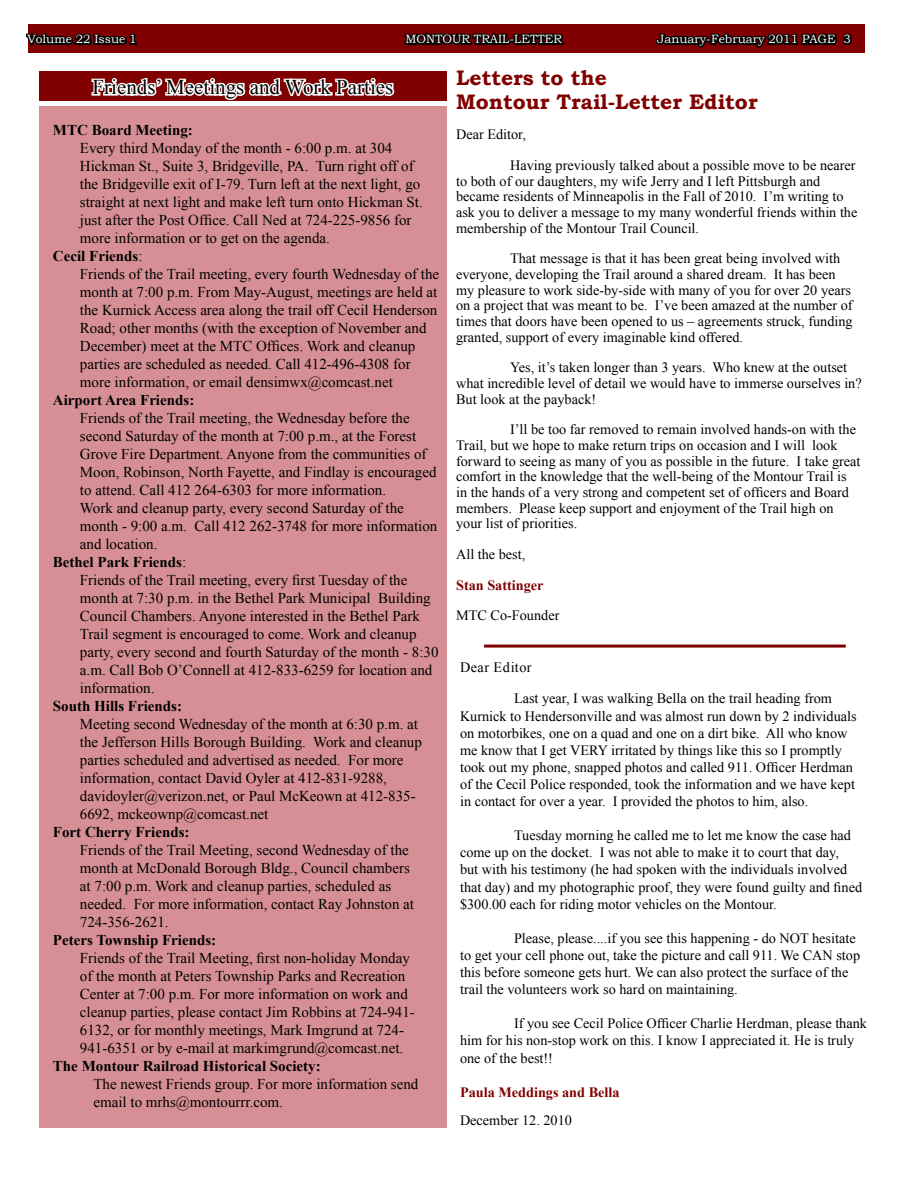
<style>
.page{position:relative;width:918px;height:1188px;background:#fff}
.page>*{position:absolute;margin:0;border:0;box-sizing:border-box;transform-origin:0 0}
.t1{font:700 21px/23.1px "Bookman Old Style";color:#800000}
.t2{font:21px "Times New Roman";color:#000}
.t3{font:15px/18px "Times New Roman";color:#000}
.t4{font:700 15px "Times New Roman";color:#000}
.t5{font:14.25px/17.1px "Times New Roman";color:#000}
.t6{font:700 14.25px "Times New Roman";color:#800000}
.t7{font:12px "Bookman Old Style";color:#fff}
.s1{font-weight:400}
</style>
<div class="page">
<div style="left:39px;top:71px;width:408px;height:30px;background:#800000"></div>
<svg style="left:91px;top:78px;width:304px;height:23px"></svg>
<div style="left:28px;top:24px;width:837px;height:29px;background:#800000"></div>
<svg style="left:26px;top:33px;width:111px;height:13px"></svg>
<svg style="left:404px;top:31px;width:160px;height:16px"></svg>
<svg style="left:655px;top:32px;width:197px;height:16px"></svg>
<div style="left:39px;top:106px;width:408px;height:1022px;background:#d69095"></div>
<hr style="left:484px;top:645px;width:362px;height:3px;background:#800000">
<p class="t7" style="left:28px;top:31px;width:111px">Volume 22 Issue 1</p>
<p class="t7" style="left:406px;top:31px;width:158px">MONTOUR TRAIL-LETTER</p>
<p class="t7" style="left:657px;top:31px;width:195px">January-February 2011 PAGE 3</p>
<h1 class="t2" style="left:93px;top:73px;width:302px">Friends’ Meetings and Work Parties</h1>
<p class="t4" style="left:53px;top:119px;width:141px">MTC Board Meeting:</p>
<p class="t3" style="left:80px;top:138px;width:314px">Every third Monday of the month - 6:00 p.m. at 304</p>
<p class="t3" style="left:80px;top:156px;width:335px">Hickman St., Suite 3, Bridgeville, PA. Turn right off of</p>
<p class="t3" style="left:80px;top:174px;width:342px">the Bridgeville exit of I-79. Turn left at the next light, go</p>
<p class="t3" style="left:80px;top:192px;width:344px">straight at next light and make left turn onto Hickman St.</p>
<p class="t3" style="left:80px;top:210px;width:333px">just after the Post Office. Call Ned at 724-225-9856 for</p>
<p class="t3" style="left:80px;top:228px;width:251px">more information or to get on the agenda.</p>
<p class="t4" style="left:53px;top:245px;width:91px">Cecil Friends<span class="s1">:</span></p>
<p class="t3" style="left:80px;top:264px;width:361px">Friends of the Trail meeting, every fourth Wednesday of the</p>
<p class="t3" style="left:80px;top:282px;width:359px">month at 7:00 p.m. From May-August, meetings are held at</p>
<p class="t3" style="left:80px;top:300px;width:359px">the Kurnick Access area along the trail off Cecil Henderson</p>
<p class="t3" style="left:80px;top:318px;width:348px">Road; other months (with the exception of November and</p>
<p class="t3" style="left:80px;top:336px;width:337px">December) meet at the MTC Offices. Work and cleanup</p>
<p class="t3" style="left:80px;top:354px;width:332px">parties are scheduled as needed. Call 412-496-4308 for</p>
<p class="t3" style="left:80px;top:372px;width:314px">more information, or email densimwx@comcast.net</p>
<p class="t4" style="left:53px;top:389px;width:143px">Airport Area Friends:</p>
<p class="t3" style="left:80px;top:408px;width:331px">Friends of the Trail meeting, the Wednesday before the</p>
<p class="t3" style="left:80px;top:426px;width:338px">second Saturday of the month at 7:00 p.m., at the Forest</p>
<p class="t3" style="left:80px;top:444px;width:348px">Grove Fire Department. Anyone from the communities of</p>
<p class="t3" style="left:80px;top:462px;width:358px">Moon, Robinson, North Fayette, and Findlay is encouraged</p>
<p class="t3" style="left:80px;top:480px;width:308px">to attend. Call 412 264-6303 for more information.</p>
<p class="t3" style="left:80px;top:498px;width:325px">Work and cleanup party, every second Saturday of the</p>
<p class="t3" style="left:80px;top:516px;width:359px">month - 9:00 a.m. Call 412 262-3748 for more information</p>
<p class="t3" style="left:80px;top:534px;width:79px">and location.</p>
<p class="t4" style="left:53px;top:551px;width:135px">Bethel Park Friends<span class="s1">:</span></p>
<p class="t3" style="left:80px;top:570px;width:329px">Friends of the Trail meeting, every first Tuesday of the</p>
<p class="t3" style="left:80px;top:588px;width:352px">month at 7:30 p.m. in the Bethel Park Municipal Building</p>
<p class="t3" style="left:80px;top:606px;width:341px">Council Chambers. Anyone interested in the Bethel Park</p>
<p class="t3" style="left:80px;top:624px;width:338px">Trail segment is encouraged to come. Work and cleanup</p>
<p class="t3" style="left:80px;top:642px;width:360px">party, every second and fourth Saturday of the month - 8:30</p>
<p class="t3" style="left:80px;top:660px;width:354px">a.m. Call Bob O’Connell at 412-833-6259 for location and</p>
<p class="t3" style="left:80px;top:678px;width:76px">information.</p>
<p class="t4" style="left:53px;top:695px;width:131px">South Hills Friends:</p>
<p class="t3" style="left:80px;top:714px;width:343px">Meeting second Wednesday of the month at 6:30 p.m. at the Jefferson Hills Borough Building. Work and cleanup parties scheduled and advertised as needed. For more information, contact David Oyler at 412-831-9288, davidoyler@verizon.net, or Paul McKeown at 412-835- 6692, mckeownp@comcast.net</p>
<p class="t4" style="left:53px;top:821px;width:138px">Fort Cherry Friends:</p>
<p class="t3" style="left:80px;top:840px;width:336px">Friends of the Trail Meeting, second Wednesday of the month at McDonald Borough Bldg., Council chambers at 7:00 p.m. Work and cleanup parties, scheduled as needed. For more information, contact Ray Johnston at 724-356-2621.</p>
<p class="t4" style="left:53px;top:929px;width:165px">Peters Township Friends:</p>
<p class="t3" style="left:80px;top:948px;width:336px">Friends of the Trail Meeting, first non-holiday Monday of the month at Peters Township Parks and Recreation Center at 7:00 p.m. For more information on work and cleanup parties, please contact Jim Robbins at 724-941- 6132, or for monthly meetings, Mark Imgrund at 724- 941-6351 or by e-mail at markimgrund@comcast.net.</p>
<p class="t4" style="left:53px;top:1055px;width:269px">The Montour Railroad Historical Society:</p>
<p class="t3" style="left:93px;top:1074px;width:326px">The newest Friends group. For more information send email to mrhs@montourrr.com.</p>
<h1 class="t1" style="left:456px;top:67px;width:303px">Letters to the<br>Montour Trail-Letter Editor</h1>
<p class="t5" style="left:510px;top:119px;width:347px;line-height:30.8px;text-indent:-54px">Dear Editor,<br>Having previously talked about a possible move to be nearer</p>
<p class="t5" style="left:456px;top:173px;width:403px;line-height:15.6px">to both of our daughters, my wife Jerry and I left Pittsburgh and became residents of Minneapolis in the Fall of 2010. I’m writing to ask you to deliver a message to my many wonderful friends within the membership of the Montour Trail Council.</p>
<p class="t5" style="left:456px;top:250px;width:398px;line-height:15.8px;text-indent:54px">That message is that it has been great being involved with everyone, developing the Trail around a shared dream. It has been my pleasure to work side-by-side with many of you for over 20 years on a project that was meant to be. I’ve been amazed at the number of times that doors have been opened to us – agreements struck, funding granted, support of every imaginable kind offered.</p>
<p class="t5" style="left:456px;top:359px;width:407px;line-height:15.8px;text-indent:54px">Yes, it’s taken longer than 3 years. Who knew at the outset what incredible level of detail we would have to immerse ourselves in?<br>But look at the payback!</p>
<p class="t5" style="left:456px;top:422px;width:406px;line-height:15.8px;text-indent:54px">I’ll be too far removed to remain involved hands-on with the Trail, but we hope to make return trips on occasion and I will look forward to seeing as many of you as possible in the future. I take great comfort in the knowledge that the well-being of the Montour Trail is in the hands of a very strong and competent set of officers and Board members. Please keep support and enjoyment of the Trail high on your list of priorities.</p>
<p class="t5" style="left:456px;top:546px;width:71px">All the best,</p>
<p class="t6" style="left:456px;top:575px;width:89px">Stan Sattinger</p>
<p class="t5" style="left:456px;top:607px;width:105px">MTC Co-Founder</p>
<p class="t5" style="left:514px;top:652px;width:320px;line-height:31.2px;text-indent:-54px">Dear Editor<br>Last year, I was walking Bella on the trail heading from</p>
<p class="t5" style="left:460px;top:707px;width:398px">Kurnick to Hendersonville and was almost run down by 2 individuals on motorbikes, one on a quad and one on a dirt bike. All who know me know that I get VERY irritated by things like this so I promptly took out my phone, snapped photos and called 911. Officer Herdman of the Cecil Police responded, took the information and we have kept in contact for over a year. I provided the photos to him, also.</p>
<p class="t5" style="left:460px;top:827px;width:404px;text-indent:54px">Tuesday morning he called me to let me know the case had come up on the docket. I was not able to make it to court that day,<br>but with his testimony (he had spoken with the individuals involved that day) and my photographic proof, they were found guilty and fined $300.00 each for riding motor vehicles on the Montour.</p>
<p class="t5" style="left:460px;top:929px;width:402px;text-indent:54px">Please, please....if you see this happening - do NOT hesitate to get your cell phone out, take the picture and call 911. We CAN stop this before someone gets hurt. We can also protect the surface of the trail the volunteers work so hard on maintaining.</p>
<p class="t5" style="left:460px;top:1015px;width:408px;text-indent:54px">If you see Cecil Police Officer Charlie Herdman, please thank him for his non-stop work on this. I know I appreciated it. He is truly one of the best!!</p>
<p class="t6" style="left:460px;top:1082px;width:161px">Paula Meddings and Bella</p>
<p class="t5" style="left:460px;top:1111px;width:113px">December 12. 2010</p>
</div>
